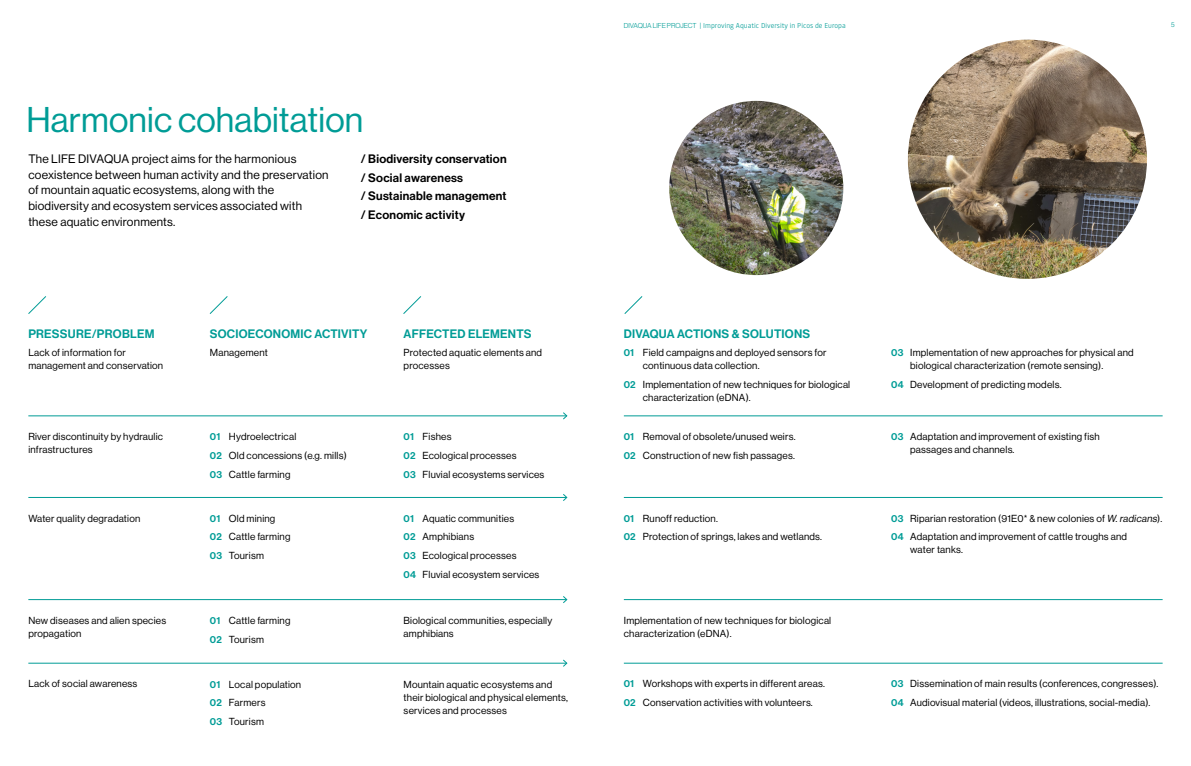
<style>
.page{position:relative;width:1191px;height:766px;background:#fff}
.page>*{position:absolute;margin:0;border:0;box-sizing:border-box;transform-origin:0 0}
.t1{font:35px "N Haas Grotesk DS Pro 55 Rg";letter-spacing:.005em;color:#009c96}
.t2{font:12px/15.7px "N Haas Grotesk DS Pro 55 Rg";letter-spacing:.02em;color:#000}
.t3{font:12px/18.6px "N Haas Grotesk DS Pro 65 Md";letter-spacing:.02em;color:#000}
.t4{font:12px "N Haas Grotesk DS Pro 65 Md";letter-spacing:.02em;color:#009c96}
.t5{font:10px/18.7px "N Haas Grotesk DS Pro 55 Rg";letter-spacing:.02em;color:#000}
.t6{font:300 7px "Bould";color:#009c96}
.t7{font:7px "N Haas Grotesk DS Pro 45 Lt";color:#009c96}
.s1{font-family:"N Haas Grotesk DS Pro 65 Md";color:#009c96}
.s2{font-family:"N Haas Grotesk DS Pro 45 Lt";font-weight:400}
.s3{font-style:italic}
</style>
<div class="page">
<hr style="left:28px;top:415px;width:539px;height:1px;background:#009c96">
<svg style="left:562px;top:412px;width:5px;height:7px"></svg>
<hr style="left:624px;top:415px;width:538px;height:1px;background:#009c96">
<hr style="left:28px;top:497px;width:539px;height:1px;background:#009c96">
<svg style="left:563px;top:494px;width:4px;height:7px"></svg>
<hr style="left:624px;top:497px;width:538px;height:1px;background:#009c96">
<hr style="left:28px;top:599px;width:539px;height:1px;background:#009c96">
<svg style="left:562px;top:596px;width:5px;height:7px"></svg>
<hr style="left:28px;top:662px;width:539px;height:1px;background:#009c96">
<svg style="left:562px;top:659px;width:5px;height:8px"></svg>
<hr style="left:624px;top:599px;width:538px;height:1px;background:#009c96">
<hr style="left:624px;top:662px;width:538px;height:1px;background:#009c96">
<img style="left:669px;top:101px;width:174px;height:174px;border-radius:87px">
<img style="left:908px;top:40px;width:239px;height:239px;border-radius:120px">
<svg style="left:28px;top:296px;width:19px;height:18px"></svg>
<svg style="left:209px;top:296px;width:19px;height:18px"></svg>
<svg style="left:403px;top:296px;width:18px;height:18px"></svg>
<svg style="left:624px;top:296px;width:19px;height:18px"></svg>
<h1 class="t1" style="left:26px;top:100px;width:338px">Harmonic cohabitation</h1>
<p class="t3" style="left:361px;top:150px;width:147px">/ Biodiversity conservation / Social awareness<br>/ Sustainable management / Economic activity</p>
<p class="t2" style="left:28px;top:151px;width:302px">The LIFE DIVAQUA project aims for the harmonious coexistence between human activity and the preservation of mountain aquatic ecosystems, along with the biodiversity and ecosystem services associated with these aquatic environments.</p>
<p class="t4" style="left:28px;top:326px;width:128px">PRESSURE/PROBLEM</p>
<p class="t5" style="left:28px;top:346px;width:136px;line-height:13px">Lack of information for management and conservation</p>
<p class="t4" style="left:210px;top:326px;width:159px">SOCIOECONOMIC ACTIVITY</p>
<p class="t5" style="left:210px;top:343px;width:59px">Management</p>
<p class="t4" style="left:403px;top:326px;width:129px">AFFECTED ELEMENTS</p>
<p class="t5" style="left:403px;top:346px;width:140px;line-height:13px">Protected aquatic elements and processes</p>
<p class="t5" style="left:28px;top:430px;width:136px;line-height:13px">River discontinuity by hydraulic infrastructures</p>
<p class="t5" style="left:28px;top:509px;width:113px">Water quality degradation</p>
<p class="t5" style="left:28px;top:613px;width:139px;line-height:13px">New diseases and alien species propagation</p>
<p class="t5" style="left:28px;top:674px;width:111px">Lack of social awareness</p>
<p class="t5" style="left:210px;top:427px;width:138px"><span class="s1">01</span> Hydroelectrical<br><span class="s1">02</span> Old concessions (e.g. mills)<br><span class="s1">03</span> Cattle farming</p>
<p class="t5" style="left:210px;top:509px;width:82px"><span class="s1">01</span> Old mining<br><span class="s1">02</span> Cattle farming<br><span class="s1">03</span> Tourism</p>
<p class="t5" style="left:210px;top:611px;width:82px"><span class="s1">01</span> Cattle farming<br><span class="s1">02</span> Tourism</p>
<p class="t5" style="left:210px;top:674px;width:93px"><span class="s1">01</span> Local population<br><span class="s1">02</span> Farmers<br><span class="s1">03</span> Tourism</p>
<p class="t5" style="left:403px;top:427px;width:142px"><span class="s1">01</span> Fishes<br><span class="s1">02</span> Ecological processes<br><span class="s1">03</span> Fluvial ecosystems services</p>
<p class="t5" style="left:403px;top:509px;width:137px"><span class="s1">01</span> Aquatic communities<br><span class="s1">02</span> Amphibians<br><span class="s1">03</span> Ecological processes<br><span class="s1">04</span> Fluvial ecosystem services</p>
<p class="t5" style="left:403px;top:613px;width:150px;line-height:13px">Biological communities, especially amphibians</p>
<p class="t5" style="left:403px;top:677px;width:166px;line-height:13px">Mountain aquatic ecosystems and their biological and physical elements, services and processes</p>
<p class="t6" style="left:624px;top:21px;width:223px"><span class="s2">DIVAQUA LIFE PROJECT |</span> Improving Aquatic Diversity in Picos de Europa</p>
<p class="t7" style="left:1171px;top:21px;width:5px">5</p>
<p class="t4" style="left:624px;top:326px;width:188px">DIVAQUA ACTIONS &amp; SOLUTIONS</p>
<p class="t5" style="left:643px;top:346px;width:185px;line-height:13px;text-indent:-19px"><span class="s1">01</span> Field campaigns and deployed sensors for continuous data collection.</p>
<p class="t5" style="left:643px;top:378px;width:209px;line-height:13px;text-indent:-19px"><span class="s1">02</span> Implementation of new techniques for biological characterization (eDNA).</p>
<p class="t5" style="left:624px;top:427px;width:173px"><span class="s1">01</span> Removal of obsolete/unused weirs.<br><span class="s1">02</span> Construction of new fish passages.</p>
<p class="t5" style="left:624px;top:509px;width:200px"><span class="s1">01</span> Runoff reduction.<br><span class="s1">02</span> Protection of springs, lakes and wetlands.</p>
<p class="t5" style="left:624px;top:613px;width:209px;line-height:13px">Implementation of new techniques for biological characterization (eDNA).</p>
<p class="t5" style="left:624px;top:674px;width:202px"><span class="s1">01</span> Workshops with experts in different areas.<br><span class="s1">02</span> Conservation activities with volunteers.</p>
<p class="t5" style="left:910px;top:346px;width:225px;line-height:13px;text-indent:-19px"><span class="s1">03</span> Implementation of new approaches for physical and biological characterization (remote sensing).</p>
<p class="t5" style="left:891px;top:375px;width:172px"><span class="s1">04</span> Development of predicting models.</p>
<p class="t5" style="left:910px;top:430px;width:191px;line-height:13px;text-indent:-19px"><span class="s1">03</span> Adaptation and improvement of existing fish passages and channels.</p>
<p class="t5" style="left:891px;top:509px;width:273px"><span class="s1">03</span> Riparian restoration (91E0* &amp; new colonies of <span class="s3">W.radicans</span>).<br><span class="s1">04</span> Adaptation and improvement of cattle troughs and</p>
<p class="t5" style="left:910px;top:540px;width:54px">water tanks.</p>
<p class="t5" style="left:891px;top:674px;width:269px"><span class="s1">03</span> Dissemination of main results (conferences, congresses).<br><span class="s1">04</span> Audiovisual material (videos, illustrations, social-media).</p>
</div>
